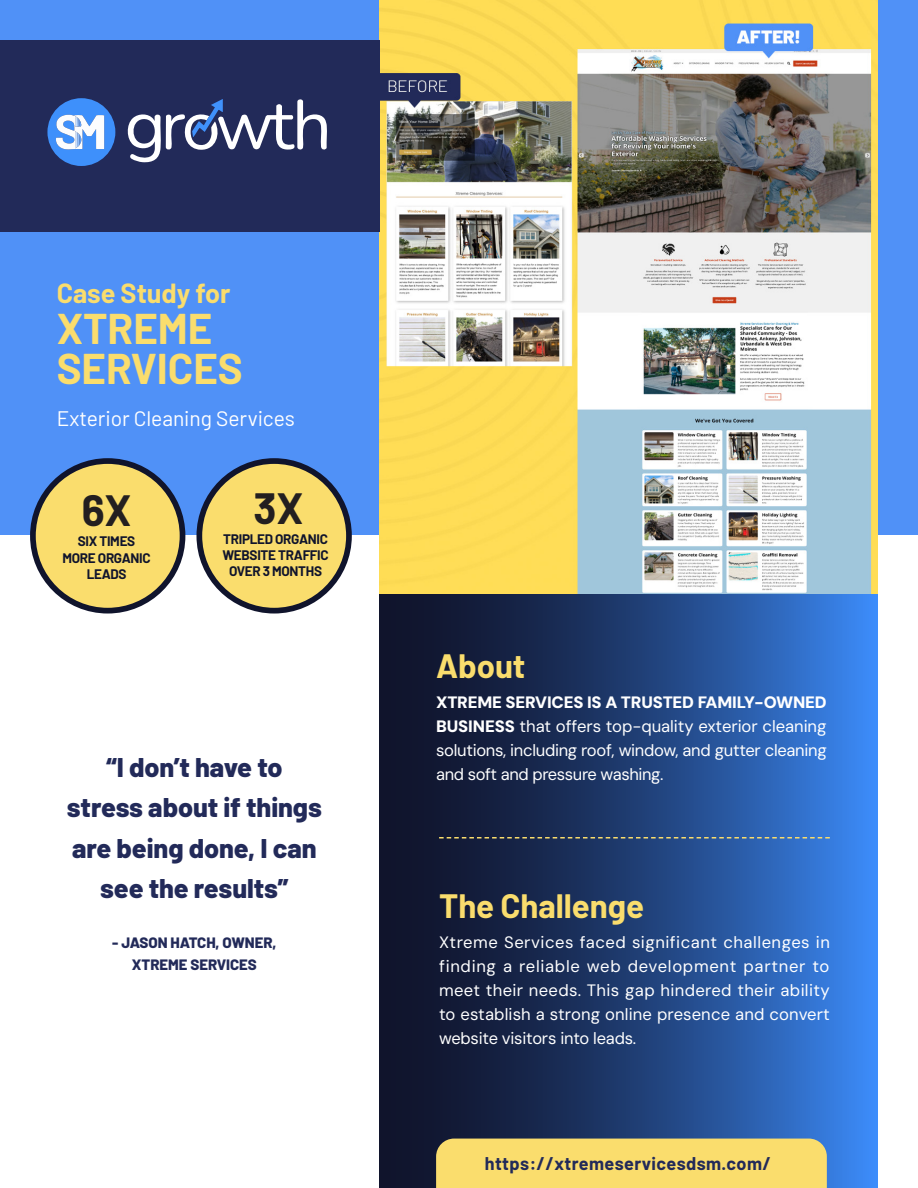
<style>
.page{position:relative;width:918px;height:1188px;background:#fff}
.page>*{position:absolute;margin:0;border:0;box-sizing:border-box;transform-origin:0 0}
.t1{font:700 42.75px "Barlow";color:#231f20}
.t2{font:700 42px/40.5px "Barlow";color:#fadd6d}
.t3{font:700 33px "Barlow";color:#fadd6d}
.t4{font:800 27px/40.5px "Barlow";color:#222a59;text-align:center}
.t5{font:700 27px "Barlow";color:#fadd6d}
.t6{font:21px "Barlow";color:#fff}
.t7{font:700 18px "Barlow";letter-spacing:.025em;color:#222a59}
.t8{font:16.5px/24px "DM Sans 9 pt";letter-spacing:-.02em;color:#fff;text-align:justify}
.t9{font:800 15px/22.5px "Barlow";color:#222a59;text-align:center}
.t10{font:700 13.5px/16.2px "Barlow";letter-spacing:-.02em;color:#10142c;text-align:center}
</style>
<div class="page">
<svg style="left:379px;top:594px;width:499px;height:594px;background:#21427c"></svg>
<div style="left:0;top:0;width:918px;height:535px;background:#5091f7"></div>
<img style="left:379px;top:0;width:499px;height:594px">
<div style="left:33px;top:461px;width:150px;height:150px;background:#fadd6d;border-radius:50%"></div>
<div style="left:30px;top:458px;width:155px;height:156px;border:6px solid #10142c;border-radius:50%"></div>
<div style="left:199px;top:461px;width:150px;height:150px;background:#fadd6d;border-radius:50%"></div>
<div style="left:196px;top:458px;width:156px;height:156px;border:6px solid #10142c;border-radius:50%"></div>
<div style="left:436px;top:1139px;width:391px;height:49px;background:#fadd6d"></div>
<svg style="left:439px;top:837px;width:391px;height:2px"></svg>
<div style="left:0;top:40px;width:379px;height:191px;background:#222a59"></div>
<svg style="left:127px;top:99px;width:200px;height:64px"></svg>
<svg style="left:47px;top:98px;width:68px;height:68px"></svg>
<p class="t5" style="left:57px;top:274px;width:175px">Case Study for</p>
<p class="t2" style="left:57px;top:305px;width:188px">XTREME<br>SERVICES</p>
<p class="t6" style="left:57px;top:404px;width:240px">Exterior Cleaning Services</p>
<p class="t1" style="left:82px;top:479px;width:51px">6X</p>
<p class="t10" style="left:63px;top:532px;width:90px">SIX TIMES<br>MORE ORGANIC<br>LEADS</p>
<p class="t1" style="left:254px;top:477px;width:51px">3X</p>
<p class="t10" style="left:222px;top:530px;width:108px">TRIPLED ORGANIC<br>WEBSITE TRAFFIC<br>OVER 3 MONTHS</p>
<p class="t4" style="left:67px;top:745px;width:256px">“I don’t have to stress about if things are being done, I can see the results”</p>
<p class="t9" style="left:112px;top:930px;width:166px">- JASON HATCH, OWNER,<br>XTREME SERVICES</p>
<p class="t3" style="left:436px;top:642px;width:91px">About</p>
<p class="t8" style="left:436px;top:690px;width:392px">XTREME SERVICES IS A TRUSTED FAMILY-OWNED BUSINESS that offers top-quality exterior cleaning solutions, including roof, window, and gutter cleaning and soft and pressure washing.</p>
<p class="t3" style="left:439px;top:882px;width:207px">The Challenge</p>
<p class="t8" style="left:439px;top:930px;width:392px">Xtreme Services faced significant challenges in finding a reliable web development partner to meet their needs. This gap hindered their ability to establish a strong online presence and convert website visitors into leads.</p>
<p class="t7" style="left:485px;top:1150px;width:288px">https://xtremeservicesdsm.com/</p>
</div>
